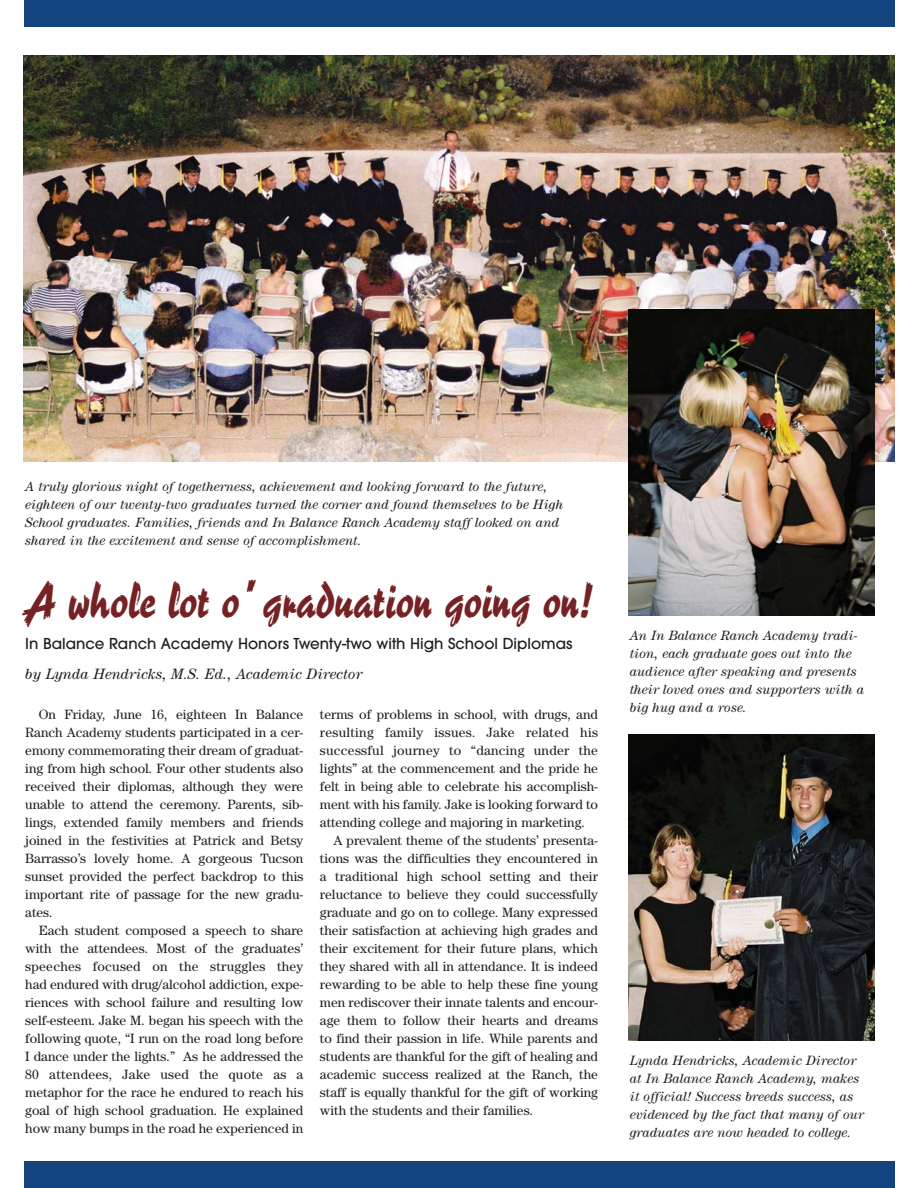
<style>
.page{position:relative;width:918px;height:1188px;background:#fff}
.page>*{position:absolute;margin:0;border:0;box-sizing:border-box;transform-origin:0 0}
.t1{font:48px "Reporter Two";color:#762123}
.t2{font:500 15px "Avant Garde";color:#231f20}
.t3{font:italic 15px "Century";color:#231f20}
.t4{font:13.5px/18px "Century";color:#231f20;text-align:justify}
.t5{font:italic 13.5px/18px "Century";color:#231f20}
.t6{font:13.5px "Century";letter-spacing:.02em;color:#231f20}
</style>
<div class="page">
<div style="left:24px;top:1161px;width:870px;height:27px;background:#12437e"></div>
<div style="left:24px;top:0;width:870px;height:27px;background:#12437e"></div>
<img style="left:24px;top:55px;width:870px;height:407px">
<img style="left:628px;top:309px;width:247px;height:307px">
<img style="left:628px;top:734px;width:247px;height:307px">
<p class="t5" style="left:25px;top:478px;width:539px">A truly glorious night of togetherness, achievement and looking forward to the future, eighteen of our twenty-two graduates turned the corner and found themselves to be High School graduates. Families, friends and In Balance Ranch Academy staff looked on and shared in the excitement and sense of accomplishment.</p>
<h1 class="t1" style="left:25px;top:581px;width:568px">A whole lot o’ graduation going on!</h1>
<p class="t2" style="left:25px;top:637px;width:549px">In Balance Ranch Academy Honors Twenty-two with High School Diplomas</p>
<p class="t3" style="left:25px;top:668px;width:339px">by Lynda Hendricks, M.S. Ed., Academic Director</p>
<p class="t4" style="left:25px;top:706px;width:280px;text-indent:14px">On Friday, June 16, eighteen In Balance Ranch Academy students participated in a cer&shy;emony commemorating their dream of graduat&shy;ing from high school. Four other students also received their diplomas, although they were unable to attend the ceremony. Parents, sib&shy;lings, extended family members and friends joined in the festivities at Patrick and Betsy Barrasso’s lovely home. A gorgeous Tucson sunset provided the perfect backdrop to this important rite of passage for the new gradu&shy;ates.</p>
<p class="t4" style="left:25px;top:922px;width:280px;text-indent:14px">Each student composed a speech to share with the attendees. Most of the graduates’ speeches focused on the struggles they had endured with drug/alcohol addiction, expe&shy;riences with school failure and resulting low self-esteem. Jake M. began his speech with the following quote, “I run on the road long before I dance under the lights.” As he addressed the 80 attendees, Jake used the quote as a metaphor for the race he endured to reach his goal of high school graduation. He explained how many bumps in the road he experienced in</p>
<p class="t4" style="left:320px;top:706px;width:280px">terms of problems in school, with drugs, and</p>
<p class="t6" style="left:320px;top:727px;width:280px">resulting family issues. Jake related his</p>
<p class="t6" style="left:320px;top:745px;width:280px">successful journey to “dancing under the</p>
<p class="t4" style="left:320px;top:760px;width:280px">lights” at the commencement and the pride he</p>
<p class="t4" style="left:320px;top:778px;width:280px">felt in being able to celebrate his accomplish-</p>
<p class="t4" style="left:320px;top:796px;width:280px">ment with his family. Jake is looking forward to</p>
<p class="t4" style="left:320px;top:814px;width:266px">attending college and majoring in marketing.</p>
<p class="t4" style="left:333px;top:832px;width:266px">A prevalent theme of the students’ presenta-</p>
<p class="t4" style="left:320px;top:850px;width:280px">tions was the difficulties they encountered in</p>
<p class="t4" style="left:320px;top:868px;width:280px">a traditional high school setting and their</p>
<p class="t4" style="left:320px;top:886px;width:280px">reluctance to believe they could successfully</p>
<p class="t4" style="left:320px;top:904px;width:280px">graduate and go on to college. Many expressed</p>
<p class="t4" style="left:320px;top:922px;width:280px">their satisfaction at achieving high grades and</p>
<p class="t4" style="left:320px;top:940px;width:280px">their excitement for their future plans, which</p>
<p class="t4" style="left:320px;top:958px;width:280px">they shared with all in attendance. It is indeed</p>
<p class="t4" style="left:320px;top:976px;width:280px">rewarding to be able to help these fine young</p>
<p class="t4" style="left:320px;top:994px;width:280px">men rediscover their innate talents and encour-</p>
<p class="t4" style="left:320px;top:1012px;width:280px">age them to follow their hearts and dreams</p>
<p class="t4" style="left:320px;top:1030px;width:280px">to find their passion in life. While parents and</p>
<p class="t4" style="left:320px;top:1048px;width:280px">students are thankful for the gift of healing and</p>
<p class="t4" style="left:320px;top:1066px;width:280px">academic success realized at the Ranch, the</p>
<p class="t4" style="left:320px;top:1084px;width:280px">staff is equally thankful for the gift of working</p>
<p class="t4" style="left:320px;top:1102px;width:215px">with the students and their families.</p>
<p class="t5" style="left:630px;top:628px;width:236px">An In Balance Ranch Academy tradi&shy;tion, each graduate goes out into the audience after speaking and presents their loved ones and supporters with a big hug and a rose.</p>
<p class="t5" style="left:630px;top:1053px;width:236px">Lynda Hendricks, Academic Director at In Balance Ranch Academy, makes it official! Success breeds success, as evidenced by the fact that many of our graduates are now headed to college.</p>
</div>
